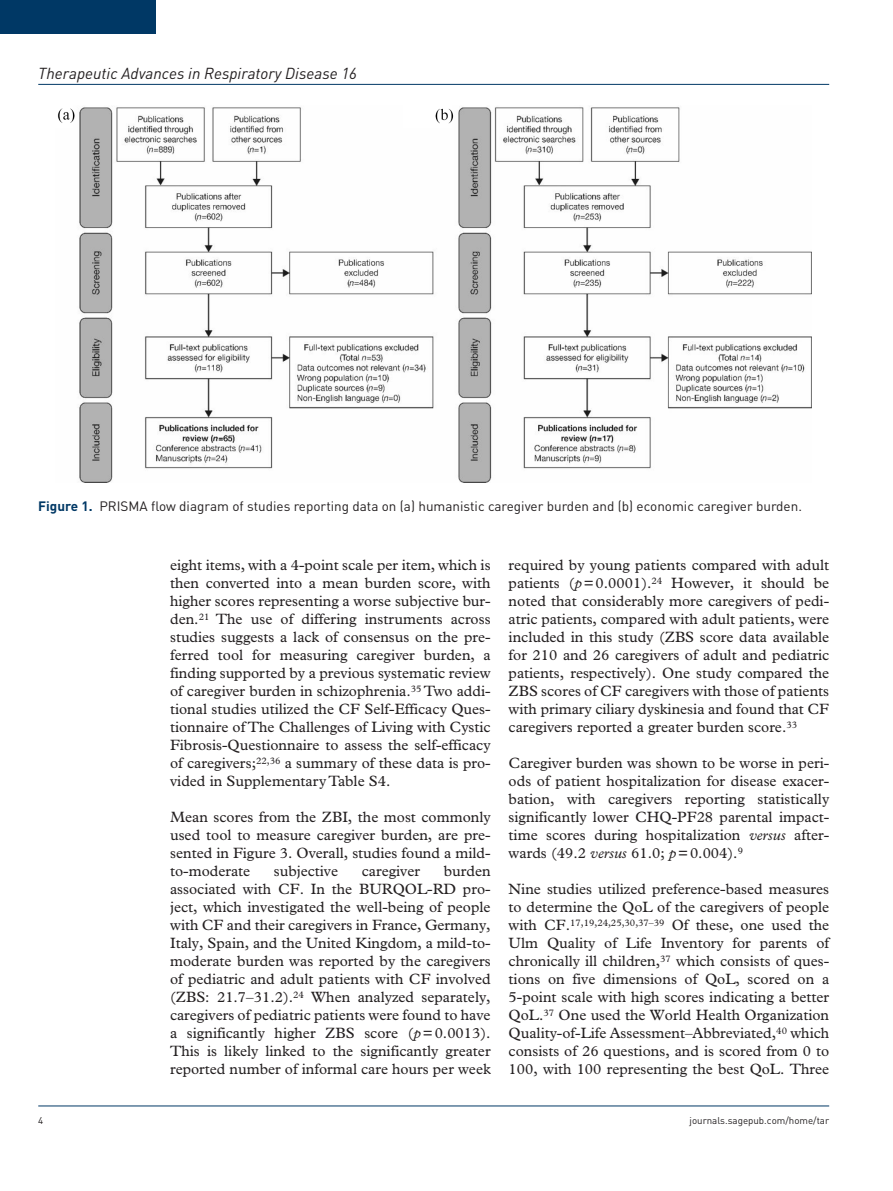
<style>
.page{position:relative;width:893px;height:1191px;background:#fff}
.page>*{position:absolute;margin:0;border:0;box-sizing:border-box;transform-origin:0 0}
.t1{font:italic 15.75px "DIN";color:#231f20}
.t2{font:15px/18px "Plantin Std";color:#231f20;text-align:justify}
.t3{font:13.5px "DIN";color:#231f20}
.t4{font:9.75px "DIN";color:#231f20}
.s1{font-weight:700;color:#003865}
.s2{font-style:italic}
</style>
<div class="page">
<hr style="left:38px;top:84px;width:791px;height:1px;background:#003865">
<hr style="left:38px;top:1105px;width:791px;height:1px;background:#003865">
<div style="left:0;top:0;width:155px;height:34px;background:#003865"></div>
<img style="left:57px;top:107px;width:755px;height:376px">
<p class="t1" style="left:38px;top:63px;width:320px">Therapeutic Advances in Respiratory Disease 16</p>
<p class="t3" style="left:38px;top:497px;width:765px"><span class="s1">Figure 1.</span> PRISMA flow diagram of studies reporting data on (a) humanistic caregiver burden and (b) economic caregiver burden.</p>
<p class="t2" style="left:170px;top:556px;width:322px">eight items, with a 4-point scale per item, which is then converted into a mean burden score, with higher scores representing a worse subjective bur&shy;den.<sup>21</sup> The use of differing instruments across studies suggests a lack of consensus on the pre&shy;ferred tool for measuring caregiver burden, a finding supported by a previous systematic review of caregiver burden in schizophrenia.<sup>35</sup> Two addi&shy;tional studies utilized the CF Self-Efficacy Ques&shy;tionnaire of The Challenges of Living with Cystic Fibrosis-Questionnaire to assess the self-efficacy of caregivers;<sup>22,36</sup> a summary of these data is pro&shy;vided in Supplementary Table S4.</p>
<p class="t2" style="left:170px;top:808px;width:322px">Mean scores from the ZBI, the most commonly used tool to measure caregiver burden, are pre&shy;sented in Figure 3. Overall, studies found a mild&shy;to-moderate</p>
<p class="t2" style="left:170px;top:862px;width:322px;text-indent:274px">burden associated with CF. In the BURQOL-RD pro&shy;ject, which investigated the well-being of people with CF and their caregivers in France, Germany, Italy, Spain, and the United Kingdom, a mild-to&shy;moderate burden was reported by the caregivers of pediatric and adult patients with CF involved (ZBS: 21.7–31.2).<sup>24</sup> When analyzed separately, caregivers of pediatric patients were found to have a significantly higher ZBS score (<span class="s2">p</span>=0.0013).<br>This is likely linked to the significantly greater reported number of informal care hours per week</p>
<p class="t2" style="left:274px;top:862px;width:66px">subjective</p>
<p class="t2" style="left:362px;top:862px;width:60px">caregiver</p>
<p class="t2" style="left:509px;top:556px;width:322px">required by young patients compared with adult patients (<span class="s2">p</span>=0.0001).<sup>24</sup> However, it should be noted that considerably more caregivers of pedi&shy;atric patients, compared with adult patients, were included in this study (ZBS score data available for 210 and 26 caregivers of adult and pediatric patients, respectively). One study compared the ZBS scores of CF caregivers with those of patients with primary ciliary dyskinesia and found that CF caregivers reported a greater burden score.<sup>33</sup></p>
<p class="t2" style="left:509px;top:754px;width:322px">Caregiver burden was shown to be worse in peri&shy;ods of patient hospitalization for disease exacer&shy;bation, with caregivers reporting statistically significantly lower CHQ-PF28 parental impact&shy;time scores during hospitalization <span class="s2">versus</span> after&shy;wards (49.2 <span class="s2">versus</span> 61.0; <span class="s2">p</span>=0.004).<sup>9</sup></p>
<p class="t2" style="left:509px;top:880px;width:322px">Nine studies utilized preference-based measures to determine the QoL of the caregivers of people with CF.<sup>17,19,24,25,30,37–39</sup> Of these, one used the Ulm Quality of Life Inventory for parents of chronically ill children,<sup>37</sup> which consists of ques&shy;tions on five dimensions of QoL, scored on a 5-point scale with high scores indicating a better QoL.<sup>37</sup> One used the World Health Organization Quality-of-Life Assessment–Abbreviated,<sup>40</sup> which consists of 26 questions, and is scored from 0 to 100, with 100 representing the best QoL. Three</p>
<p class="t4" style="left:38px;top:1114px;width:7px">4</p>
<p class="t4" style="left:689px;top:1114px;width:141px">journals.sagepub.com/home/tar</p>
</div>
